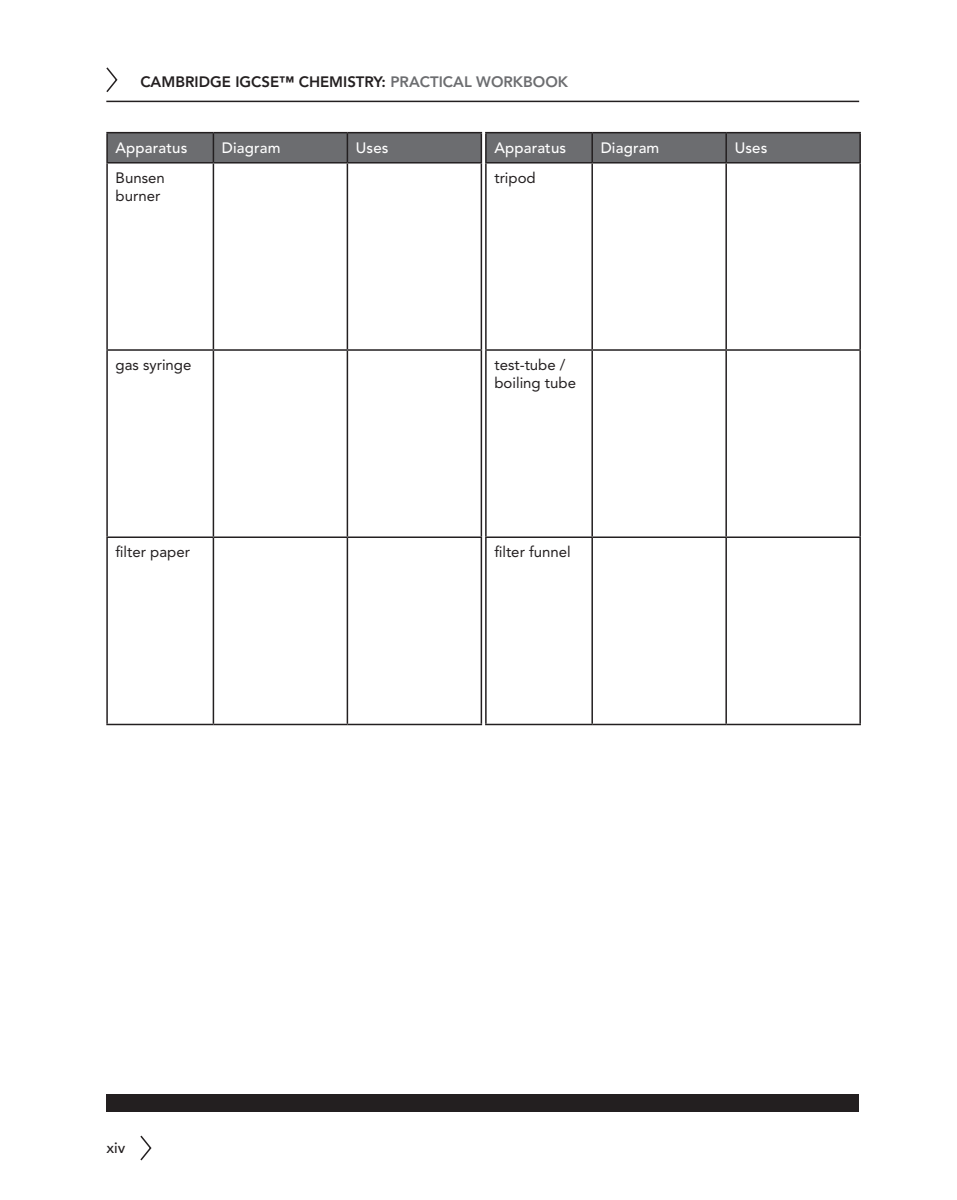
<style>
.page{position:relative;width:957px;height:1200px;background:#fff}
.page>*{position:absolute;margin:0;border:0;box-sizing:border-box;transform-origin:0 0}
.t1{font:15px/18px "Avenir LT Std";color:#231f20}
.t2{font:800 15px "Avenir LT Std";color:#231f20}
.t3{font:500 15px "Avenir LT Std";letter-spacing:.01em;color:#fff}
.t4{font:500 15px "Avenir LT Std";color:#231f20}
.s1{color:#6c6d70}
</style>
<div class="page">
<hr style="left:106px;top:101px;width:753px;height:1px;background:#231f20">
<div style="left:106px;top:1093px;width:753px;height:17px;background:#231f20"></div>
<svg style="left:140px;top:1135px;width:12px;height:26px"></svg>
<svg style="left:106px;top:67px;width:12px;height:26px"></svg>
<svg style="left:108px;top:163px;width:751px;height:561px"></svg>
<div style="left:108px;top:133px;width:751px;height:30px;background:#6c6d70"></div>
<hr style="left:106px;top:132px;width:107px;height:1px;background:#231f20">
<hr style="left:106px;top:133px;width:2px;height:29px;background:#231f20">
<hr style="left:213px;top:132px;width:134px;height:1px;background:#231f20">
<hr style="left:347px;top:132px;width:135px;height:1px;background:#231f20">
<hr style="left:485px;top:132px;width:107px;height:1px;background:#231f20">
<hr style="left:726px;top:132px;width:135px;height:1px;background:#231f20">
<hr style="left:859px;top:133px;width:2px;height:29px;background:#231f20">
<hr style="left:106px;top:162px;width:107px;height:1px;background:#231f20">
<hr style="left:347px;top:162px;width:135px;height:1px;background:#231f20">
<hr style="left:485px;top:162px;width:107px;height:1px;background:#231f20">
<hr style="left:726px;top:162px;width:135px;height:1px;background:#231f20">
<hr style="left:592px;top:132px;width:134px;height:1px;background:#231f20">
<hr style="left:591px;top:133px;width:2px;height:29px;background:#231f20">
<hr style="left:725px;top:133px;width:2px;height:29px;background:#231f20">
<hr style="left:592px;top:162px;width:134px;height:1px;background:#231f20">
<hr style="left:106px;top:163px;width:2px;height:186px;background:#231f20">
<hr style="left:213px;top:163px;width:1px;height:186px;background:#231f20">
<hr style="left:347px;top:163px;width:1px;height:186px;background:#231f20">
<hr style="left:480px;top:163px;width:2px;height:186px;background:#231f20">
<hr style="left:485px;top:163px;width:1px;height:186px;background:#231f20">
<hr style="left:591px;top:163px;width:2px;height:186px;background:#231f20">
<hr style="left:725px;top:163px;width:2px;height:186px;background:#231f20">
<hr style="left:859px;top:163px;width:2px;height:186px;background:#231f20">
<hr style="left:106px;top:350px;width:2px;height:186px;background:#231f20">
<hr style="left:106px;top:538px;width:2px;height:185px;background:#231f20">
<hr style="left:106px;top:349px;width:107px;height:1px;background:#231f20">
<hr style="left:106px;top:536px;width:107px;height:2px;background:#231f20">
<hr style="left:106px;top:723px;width:107px;height:2px;background:#231f20">
<hr style="left:213px;top:350px;width:1px;height:186px;background:#231f20">
<hr style="left:213px;top:538px;width:1px;height:185px;background:#231f20">
<hr style="left:213px;top:349px;width:134px;height:1px;background:#231f20">
<hr style="left:347px;top:349px;width:135px;height:1px;background:#231f20">
<hr style="left:347px;top:350px;width:1px;height:186px;background:#231f20">
<hr style="left:347px;top:538px;width:1px;height:185px;background:#231f20">
<hr style="left:213px;top:536px;width:134px;height:2px;background:#231f20">
<hr style="left:347px;top:536px;width:135px;height:2px;background:#231f20">
<hr style="left:213px;top:723px;width:134px;height:2px;background:#231f20">
<hr style="left:347px;top:723px;width:135px;height:2px;background:#231f20">
<hr style="left:480px;top:350px;width:2px;height:186px;background:#231f20">
<hr style="left:480px;top:538px;width:2px;height:185px;background:#231f20">
<hr style="left:485px;top:350px;width:1px;height:186px;background:#231f20">
<hr style="left:485px;top:538px;width:1px;height:185px;background:#231f20">
<hr style="left:485px;top:349px;width:107px;height:1px;background:#231f20">
<hr style="left:592px;top:349px;width:134px;height:1px;background:#231f20">
<hr style="left:591px;top:350px;width:2px;height:186px;background:#231f20">
<hr style="left:591px;top:538px;width:2px;height:185px;background:#231f20">
<hr style="left:485px;top:536px;width:107px;height:2px;background:#231f20">
<hr style="left:592px;top:536px;width:134px;height:2px;background:#231f20">
<hr style="left:485px;top:723px;width:107px;height:2px;background:#231f20">
<hr style="left:592px;top:723px;width:134px;height:2px;background:#231f20">
<hr style="left:725px;top:350px;width:2px;height:186px;background:#231f20">
<hr style="left:725px;top:538px;width:2px;height:185px;background:#231f20">
<hr style="left:726px;top:349px;width:135px;height:1px;background:#231f20">
<hr style="left:859px;top:350px;width:2px;height:186px;background:#231f20">
<hr style="left:859px;top:538px;width:2px;height:185px;background:#231f20">
<hr style="left:726px;top:536px;width:135px;height:2px;background:#231f20">
<hr style="left:726px;top:723px;width:135px;height:2px;background:#231f20">
<p class="t2" style="left:140px;top:72px;width:429px">CAMBRIDGE IGCSE™ CHEMISTRY: <span class="s1">PRACTICAL WORKBOOK</span></p>
<p class="t3" style="left:116px;top:139px;width:73px">Apparatus</p>
<p class="t3" style="left:222px;top:139px;width:60px">Diagram</p>
<p class="t3" style="left:356px;top:139px;width:34px">Uses</p>
<p class="t3" style="left:494px;top:139px;width:73px">Apparatus</p>
<p class="t3" style="left:601px;top:139px;width:60px">Diagram</p>
<p class="t3" style="left:734px;top:139px;width:34px">Uses</p>
<p class="t1" style="left:116px;top:168px;width:51px">Bunsen burner</p>
<p class="t1" style="left:494px;top:168px;width:43px">tripod</p>
<p class="t1" style="left:116px;top:355px;width:77px">gas syringe</p>
<p class="t1" style="left:494px;top:355px;width:83px">test-tube / boiling tube</p>
<p class="t1" style="left:116px;top:543px;width:76px">filter paper</p>
<p class="t1" style="left:494px;top:543px;width:78px">filter funnel</p>
<p class="t4" style="left:106px;top:1138px;width:20px">xiv</p>
</div>
